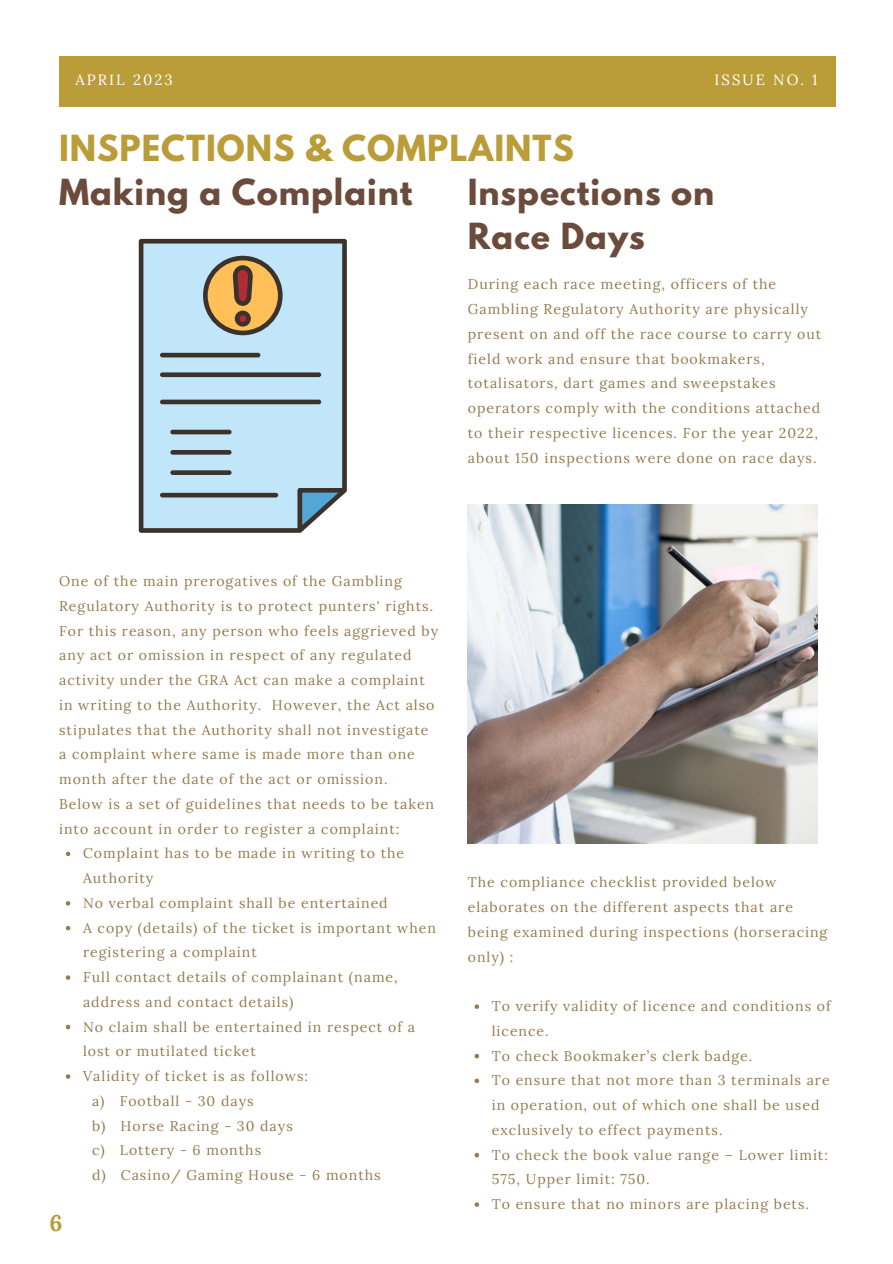
<style>
.page{position:relative;width:893px;height:1264px;background:#fff}
.page>*{position:absolute;margin:0;border:0;box-sizing:border-box;transform-origin:0 0}
.t1{font:700 31.8px/43.8px "League Spartan";letter-spacing:.03em;color:#6b4b3b}
.t2{font:700 31.8px "League Spartan";letter-spacing:.03em;color:#ba9d38}
.t3{font:700 22.65px "Lora";color:#ba9d38}
.t4{font:14.85px "Lora";letter-spacing:.14em;color:#fff}
.t5{font:14.1px/24.8px "Lora";letter-spacing:.07em;color:#957b4f}
</style>
<div class="page">
<div style="left:59px;top:56px;width:776px;height:51px;background:#ba9d38"></div>
<img style="left:468px;top:504px;width:349px;height:339px">
<svg style="left:139px;top:239px;width:208px;height:294px;fill:#c2e6f9"></svg>
<hr style="left:160px;top:353px;width:100px;height:4px;background:#3a322b;border-radius:2px">
<div style="left:160px;top:372px;width:161px;height:5px;background:#3a322b;border-radius:2px"></div>
<div style="left:160px;top:399px;width:161px;height:5px;background:#3a322b;border-radius:2px"></div>
<div style="left:170px;top:429px;width:61px;height:5px;background:#3a322b;border-radius:2px"></div>
<hr style="left:170px;top:450px;width:61px;height:4px;background:#3a322b;border-radius:2px">
<div style="left:170px;top:470px;width:61px;height:5px;background:#3a322b;border-radius:2px"></div>
<hr style="left:160px;top:493px;width:118px;height:4px;background:#3a322b;border-radius:2px">
<svg style="left:66px;top:851px;width:4px;height:5px"></svg>
<svg style="left:66px;top:901px;width:4px;height:4px"></svg>
<svg style="left:66px;top:925px;width:4px;height:5px"></svg>
<svg style="left:66px;top:975px;width:4px;height:4px"></svg>
<svg style="left:66px;top:1024px;width:4px;height:5px"></svg>
<svg style="left:66px;top:1074px;width:4px;height:4px"></svg>
<svg style="left:474px;top:1004px;width:5px;height:4px"></svg>
<svg style="left:474px;top:1053px;width:5px;height:5px"></svg>
<svg style="left:474px;top:1078px;width:5px;height:5px"></svg>
<svg style="left:474px;top:1152px;width:5px;height:5px"></svg>
<svg style="left:474px;top:1202px;width:5px;height:4px"></svg>
<p class="t4" style="left:75px;top:70px;width:99px">APRIL 2023</p>
<p class="t4" style="left:714px;top:70px;width:105px">ISSUE NO. 1</p>
<h1 class="t2" style="left:59px;top:133px;width:516px">INSPECTIONS &amp; COMPLAINTS</h1>
<h1 class="t1" style="left:59px;top:175px;width:355px">Making a Complaint</h1>
<h1 class="t1" style="left:468px;top:175px;width:248px">Inspections on<br>Race Days</h1>
<p class="t5" style="left:468px;top:272px;width:355px">During each race meeting, officers of the Gambling Regulatory Authority are physically present on and off the race course to carry out field work and ensure that bookmakers, totalisators, dart games and sweepstakes operators comply with the conditions attached to their respective licences. For the year 2022, about 150 inspections were done on race days.</p>
<p class="t5" style="left:59px;top:568px;width:380px">One of the main prerogatives of the Gambling Regulatory Authority is to protect punters' rights.<br>For this reason, any person who feels aggrieved by any act or omission in respect of any regulated activity under the GRA Act can make a complaint in writing to the Authority. However, the Act also stipulates that the Authority shall not investigate a complaint where same is made more than one month after the date of the act or omission.<br>Below is a set of guidelines that needs to be taken into account in order to register a complaint:</p>
<p class="t5" style="left:83px;top:840px;width:354px">Complaint has to be made in writing to the Authority<br>No verbal complaint shall be entertained<br>A copy (details) of the ticket is important when registering a complaint<br>Full contact details of complainant (name, address and contact details)<br>No claim shall be entertained in respect of a lost or mutilated ticket<br>Validity of ticket is as follows:</p>
<h2 class="t3" style="left:49px;top:1208px;width:15px">6</h2>
<p class="t5" style="left:92px;top:1088px;width:290px">a) Football - 30 days<br>b) Horse Racing - 30 days<br>c) Lottery - 6 months<br>d) Casino/ Gaming House - 6 months</p>
<p class="t5" style="left:468px;top:869px;width:361px">The compliance checklist provided below elaborates on the different aspects that are being examined during inspections (horseracing only) :</p>
<p class="t5" style="left:491px;top:993px;width:340px">To verify validity of licence and conditions of licence.<br>To check Bookmaker’s clerk badge.<br>To ensure that not more than 3 terminals are in operation, out of which one shall be used exclusively to effect payments.<br>To check the book value range – Lower limit:<br>575, Upper limit: 750.<br>To ensure that no minors are placing bets.</p>
</div>
